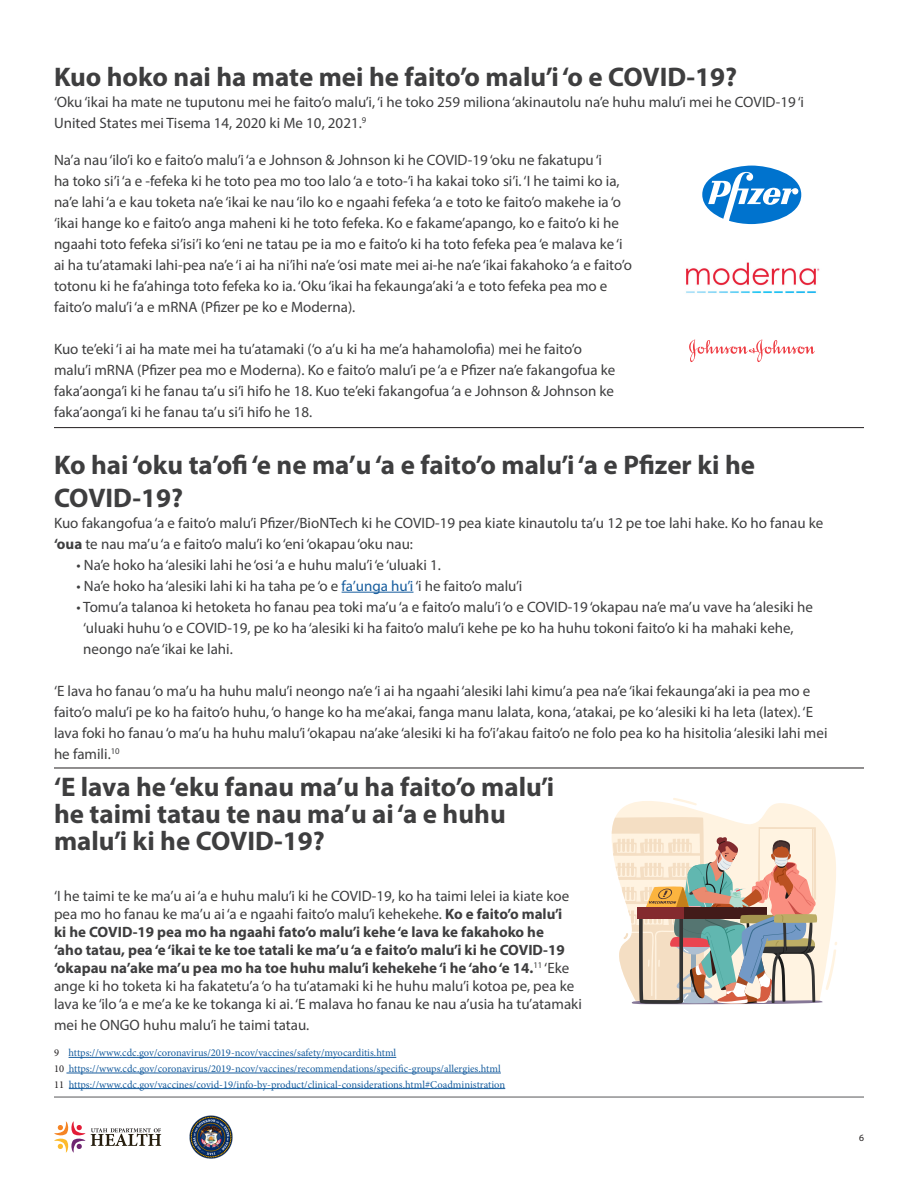
<style>
.page{position:relative;width:918px;height:1188px;background:#fff}
.page>*{position:absolute;margin:0;border:0;box-sizing:border-box;transform-origin:0 0}
.t1{font:700 27px/27px "Myriad Pro";color:#3e3e3f}
.t2{font:15px/21px "Myriad Pro";color:#3e3e3f}
.t3{font:13.5px "Myriad Arabic";color:#231f20}
.t4{font:10.5px "Minion Pro";color:#175d9e}
.s1{font-weight:700}
.s2{color:#175d9e}
.s3{color:#231f20}
</style>
<div class="page">
<img style="left:189px;top:1115px;width:44px;height:44px">
<svg style="left:54px;top:1121px;width:107px;height:32px"></svg>
<hr style="left:54px;top:1097px;width:810px;height:1px;background:#57585a">
<hr style="left:54px;top:427px;width:810px;height:1px;background:#231f20">
<hr style="left:54px;top:768px;width:810px;height:1px;background:#231f20">
<hr style="left:342px;top:592px;width:71px;height:1px;background:#175d9e">
<svg style="left:615px;top:801px;width:202px;height:16px;fill:#fff4e5"></svg>
<svg style="left:672px;top:798px;width:25px;height:8px"></svg>
<svg style="left:612px;top:817px;width:225px;height:188px;background:#d0c1b2"></svg>
<hr style="left:69px;top:1057px;width:327px;height:1px;background:#175d9e">
<hr style="left:66px;top:1073px;width:435px;height:1px;background:#175d9e">
<hr style="left:69px;top:1088px;width:436px;height:1px;background:#175d9e">
<svg style="left:702px;top:166px;width:99px;height:58px"></svg>
<img style="left:686px;top:262px;width:134px;height:32px">
<svg style="left:689px;top:340px;width:126px;height:22px"></svg>
<p class="t1" style="left:54px;top:63px;width:685px">Kuo hoko nai ha mate mei he faito’o malu’i ‘o e COVID-19?</p>
<p class="t2" style="left:54px;top:91px;width:752px">‘Oku ‘ikai ha mate ne tuputonu mei he faito’o malu’i, ‘i he toko 259 miliona ‘akinautolu na’e huhu malu’i mei he COVID-19 ‘i<br>United States mei Tisema 14, 2020 ki Me 10, 2021.<sup>9</sup></p>
<p class="t2" style="left:54px;top:149px;width:579px">Na’a nau ‘ilo’i ko e faito’o malu’i ‘a e Johnson &amp; Johnson ki he COVID-19 ‘oku ne fakatupu ‘i<br>ha toko si’i ‘a e -fefeka ki he toto pea mo too lalo ‘a e toto-’i ha kakai toko si’i. ‘I he taimi ko ia, na’e lahi ‘a e kau toketa na’e ‘ikai ke nau ‘ilo ko e ngaahi fefeka ‘a e toto ke faito’o makehe ia ‘o ‘ikai hange ko e faito’o anga maheni ki he toto fefeka. Ko e fakame’apango, ko e faito’o ki he ngaahi toto fefeka si’isi’i ko ‘eni ne tatau pe ia mo e faito’o ki ha toto fefeka pea ‘e malava ke ‘i ai ha tu’atamaki lahi-pea na’e ‘i ai ha ni’ihi na’e ‘osi mate mei ai-he na’e ‘ikai fakahoko ‘a e faito’o totonu ki he fa’ahinga toto fefeka ko ia. ‘Oku ‘ikai ha fekaunga’aki ‘a e toto fefeka pea mo e faito’o malu’i ‘a e mRNA (Pfizer pe ko e Moderna).</p>
<p class="t2" style="left:54px;top:338px;width:563px">Kuo te’eki ‘i ai ha mate mei ha tu’atamaki (‘o a’u ki ha me’a hahamolofia) mei he faito’o malu’i mRNA (Pfizer pea mo e Moderna). Ko e faito’o malu’i pe ‘a e Pfizer na’e fakangofua ke faka’aonga’i ki he fanau ta’u si’i hifo he 18. Kuo te’eki fakangofua ‘a e Johnson &amp; Johnson ke faka’aonga’i ki he fanau ta’u si’i hifo he 18.</p>
<p class="t1" style="left:54px;top:447px;width:703px;line-height:33px">Ko hai ‘oku ta’ofi ‘e ne ma’u ‘a e faito’o malu’i ‘a e Pfizer ki he<br>COVID-19?</p>
<p class="t2" style="left:54px;top:512px;width:771px">Kuo fakangofua ‘a e faito’o malu’i Pfizer/BioNTech ki he COVID-19 pea kiate kinautolu ta’u 12 pe toe lahi hake. Ko ho fanau ke <span class="s1">‘oua</span> te nau ma’u ‘a e faito’o malu’i ko ‘eni ‘okapau ‘oku nau:</p>
<p class="t2" style="left:76px;top:554px;width:366px">• Na’e hoko ha ‘alesiki lahi he ‘osi ‘a e huhu malu’i ‘e ‘uluaki 1.</p>
<p class="t2" style="left:76px;top:575px;width:447px">• Na’e hoko ha ‘alesiki lahi ki ha taha pe ‘o e <span class="s2">fa’unga hu’i</span> ‘i he faito’o malu’i</p>
<p class="t2" style="left:83px;top:596px;width:731px;text-indent:-7px">• Tomu’a talanoa ki hetoketa ho fanau pea toki ma’u ‘a e faito’o malu’i ‘o e COVID-19 ‘okapau na’e ma’u vave ha ‘alesiki he ‘uluaki huhu ‘o e COVID-19, pe ko ha ‘alesiki ki ha faito’o malu’i kehe pe ko ha huhu tokoni faito’o ki ha mahaki kehe, neongo na’e ‘ikai ke lahi.</p>
<p class="t2" style="left:54px;top:680px;width:775px">‘E lava ho fanau ‘o ma’u ha huhu malu’i neongo na’e ‘i ai ha ngaahi ‘alesiki lahi kimu’a pea na’e ‘ikai fekaunga’aki ia pea mo e faito’o malu’i pe ko ha faito’o huhu, ‘o hange ko ha me’akai, fanga manu lalata, kona, ‘atakai, pe ko ‘alesiki ki ha leta (latex). ‘E lava foki ho fanau ‘o ma’u ha huhu malu’i ‘okapau na’ake ‘alesiki ki ha fo’i’akau faito’o ne folo pea ko ha hisitolia ‘alesiki lahi mei he famili.<sup>10</sup></p>
<p class="t1" style="left:54px;top:773px;width:502px">‘E lava he ‘eku fanau ma’u ha faito’o malu’i he taimi tatau te nau ma’u ai ‘a e huhu malu’i ki he COVID-19?</p>
<p class="t2" style="left:54px;top:887px;width:530px;line-height:18px">‘I he taimi te ke ma’u ai ‘a e huhu malu’i ki he COVID-19, ko ha taimi lelei ia kiate koe pea mo ho fanau ke ma’u ai ‘a e ngaahi faito’o malu’i kehekehe. <span class="s1">Ko e faito’o malu’i<br>ki he COVID-19 pea mo ha ngaahi fato’o malu’i kehe ‘e lava ke fakahoko he<br>‘aho tatau, pea ‘e ‘ikai te ke toe tatali ke ma’u ‘a e faito’o malu’i ki he COVID-19 ‘okapau na’ake ma’u pea mo ha toe huhu malu’i kehekehe ‘i he ‘aho ‘e 14.</span><sup>11</sup> ‘Eke ange ki ho toketa ki ha fakatetu’a ‘o ha tu’atamaki ki he huhu malu’i kotoa pe, pea ke lava ke ‘ilo ‘a e me’a ke ke tokanga ki ai. ‘E malava ho fanau ke nau a’usia ha tu’atamaki</p>
<p class="t2" style="left:54px;top:1014px;width:257px">mei he ONGO huhu malu’i he taimi tatau.</p>
<p class="t4" style="left:54px;top:1046px;width:344px"><span class="s3">9</span> https://www.cdc.gov/coronavirus/2019-ncov/vaccines/safety/myocarditis.html</p>
<p class="t4" style="left:54px;top:1062px;width:448px"><span class="s3">10</span> https://www.cdc.gov/coronavirus/2019-ncov/vaccines/recommendations/specific-groups/allergies.html</p>
<p class="t4" style="left:54px;top:1077px;width:453px"><span class="s3">11</span> https://www.cdc.gov/vaccines/covid-19/info-by-product/clinical-considerations.html#Coadministration</p>
<p class="t3" style="left:859px;top:1129px;width:6px">6</p>
</div>
